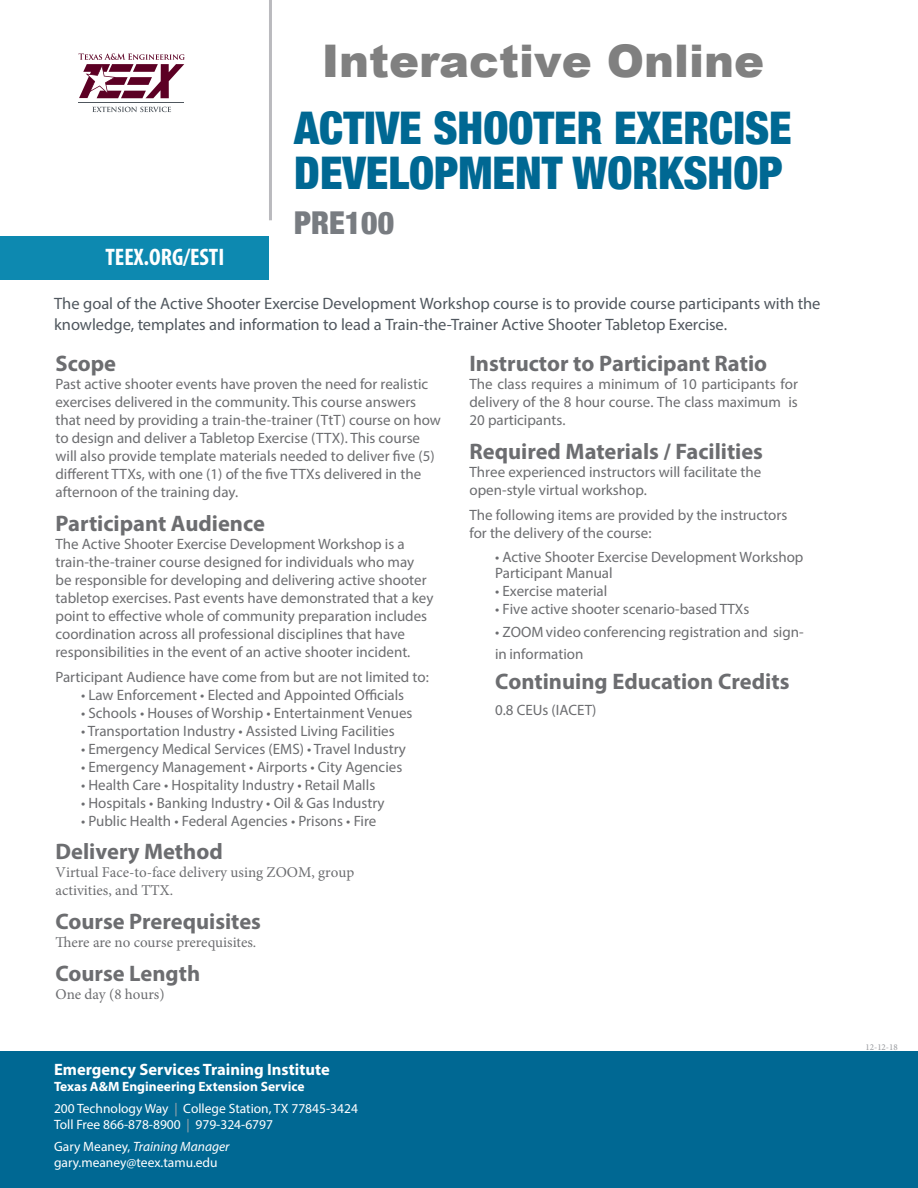
<style>
.page{position:relative;width:918px;height:1188px;background:#fff}
.page>*{position:absolute;margin:0;border:0;box-sizing:border-box;transform-origin:0 0}
.t1{font:900 condensed 45px/45px "Helvetica Neue";color:#006893}
.t2{font:900 45px "Arial";color:#808080}
.t3{font:900 condensed 31.5px "Helvetica Neue";color:#787c81}
.t4{font:700 condensed 24px "Myriad Pro";color:#fff}
.t5{font:700 22.5px "Myriad Pro";color:#6c6d70}
.t6{font:16.5px/21px "Myriad Pro";letter-spacing:-.005em;color:#50575e}
.t7{font:700 16.5px "Myriad Pro";color:#fff}
.t8{font:15px/18px "Myriad Pro";color:#6c6d70}
.t9{font:15px/18px "Minion Pro";color:#6c6d70}
.t10{font:13.5px/21.6px "Myriad Pro";color:#fff}
.t11{font:9px "Minion Pro";color:#97999d}
.s1{font-weight:700}
.s2{color:#a8a9ad}
.s3{font-style:italic}
</style>
<div class="page">
<div style="left:0;top:1052px;width:918px;height:136px;background:#006893"></div>
<div style="left:0;top:236px;width:269px;height:44px;background:#0d89b0"></div>
<hr style="left:269px;top:0;width:3px;height:220px;background:#bababe">
<svg style="left:92px;top:107px;width:79px;height:5px"></svg>
<hr style="left:79px;top:102px;width:105px;height:1px;background:#50575e">
<svg style="left:78px;top:53px;width:107px;height:45px"></svg>
<h3 class="t4" style="left:106px;top:242px;width:120px">TEEX.ORG/ESTI</h3>
<h1 class="t2" style="left:322px;top:28px;width:444px">Interactive Online</h1>
<h1 class="t1" style="left:294px;top:103px;width:499px">ACTIVE SHOOTER EXERCISE<br>DEVELOPMENT WORKSHOP</h1>
<h2 class="t3" style="left:294px;top:197px;width:101px">PRE100</h2>
<p class="t6" style="left:54px;top:293px;width:768px">The goal of the Active Shooter Exercise Development Workshop course is to provide course participants with the knowledge, templates and information to lead a Train-the-Trainer Active Shooter Tabletop Exercise.</p>
<h3 class="t5" style="left:56px;top:349px;width:62px">Scope</h3>
<p class="t8" style="left:56px;top:375px;width:387px">Past active shooter events have proven the need for realistic exercises delivered in the community. This course answers that need by providing a train-the-trainer (TtT) course on how to design and deliver a Tabletop Exercise (TTX). This course will also provide template materials needed to deliver five (5) different TTXs, with one (1) of the five TTXs delivered in the afternoon of the training day.</p>
<h3 class="t5" style="left:56px;top:509px;width:211px">Participant Audience</h3>
<p class="t8" style="left:56px;top:535px;width:379px">The Active Shooter Exercise Development Workshop is a train-the-trainer course designed for individuals who may be responsible for developing and delivering active shooter tabletop exercises. Past events have demonstrated that a key point to effective whole of community preparation includes coordination across all professional disciplines that have responsibilities in the event of an active shooter incident.</p>
<p class="t8" style="left:56px;top:667px;width:375px">Participant Audience have come from but are not limited to:</p>
<p class="t8" style="left:81px;top:685px;width:325px">• Law Enforcement • Elected and Appointed Officials</p>
<p class="t8" style="left:81px;top:703px;width:333px">• Schools • Houses of Worship • Entertainment Venues</p>
<p class="t8" style="left:81px;top:721px;width:315px">• Transportation Industry • Assisted Living Facilities</p>
<p class="t8" style="left:81px;top:739px;width:327px">• Emergency Medical Services (EMS) • Travel Industry</p>
<p class="t8" style="left:81px;top:757px;width:323px">• Emergency Management • Airports • City Agencies</p>
<p class="t8" style="left:81px;top:775px;width:296px">• Health Care • Hospitality Industry • Retail Malls</p>
<p class="t8" style="left:81px;top:793px;width:305px">• Hospitals • Banking Industry • Oil &amp; Gas Industry</p>
<p class="t8" style="left:81px;top:811px;width:297px">• Public Health • Federal Agencies • Prisons • Fire</p>
<h3 class="t5" style="left:56px;top:837px;width:169px">Delivery Method</h3>
<p class="t9" style="left:56px;top:864px;width:300px">Virtual Face-to-face delivery using ZOOM, group activities, and TTX.</p>
<h3 class="t5" style="left:56px;top:907px;width:207px">Course Prerequisites</h3>
<p class="t9" style="left:56px;top:933px;width:202px">There are no course prerequisites.</p>
<h3 class="t5" style="left:56px;top:959px;width:146px">Course Length</h3>
<p class="t9" style="left:56px;top:985px;width:111px">One day (8 hours)</p>
<p class="t7" style="left:54px;top:1059px;width:277px">Emergency Services Training Institute</p>
<p class="t10" style="left:54px;top:1076px;width:305px"><span class="s1">Texas A&amp;M Engineering Extension Service<br></span>200 Technology Way <span class="s2">|</span> College Station, TX 77845-3424</p>
<p class="t10" style="left:54px;top:1114px;width:221px">Toll Free 866-878-8900 <span class="s2">|</span> 979-324-6797<br>Gary Meaney, <span class="s3">Training Manager</span></p>
<p class="t10" style="left:54px;top:1151px;width:165px">gary.meaney@teex.tamu.edu</p>
<h3 class="t5" style="left:470px;top:349px;width:299px">Instructor to Participant Ratio</h3>
<p class="t8" style="left:470px;top:375px;width:330px;text-align:justify">The class requires a minimum of 10 participants for delivery of the 8 hour course. The class maximum is 20 participants.</p>
<h3 class="t5" style="left:470px;top:437px;width:295px">Required Materials / Facilities</h3>
<p class="t8" style="left:470px;top:463px;width:293px">Three experienced instructors will facilitate the open-style virtual workshop.</p>
<p class="t8" style="left:470px;top:505px;width:319px">The following items are provided by the instructors for the delivery of the course:</p>
<p class="t8" style="left:495px;top:549px;width:310px;line-height:16px">• Active Shooter Exercise Development Workshop<br>Participant Manual</p>
<p class="t8" style="left:495px;top:582px;width:114px">• Exercise material</p>
<p class="t8" style="left:495px;top:600px;width:256px">• Five active shooter scenario-based TTXs</p>
<p class="t8" style="left:495px;top:620px;width:310px;line-height:22.4px">• ZOOM video conferencing registration and sign&shy;in information</p>
<h3 class="t5" style="left:495px;top:666px;width:296px">Continuing Education Credits</h3>
<p class="t8" style="left:495px;top:701px;width:103px">0.8 CEUs (IACET)</p>
<p class="t11" style="left:866px;top:1041px;width:34px">12-12-18</p>
</div>
